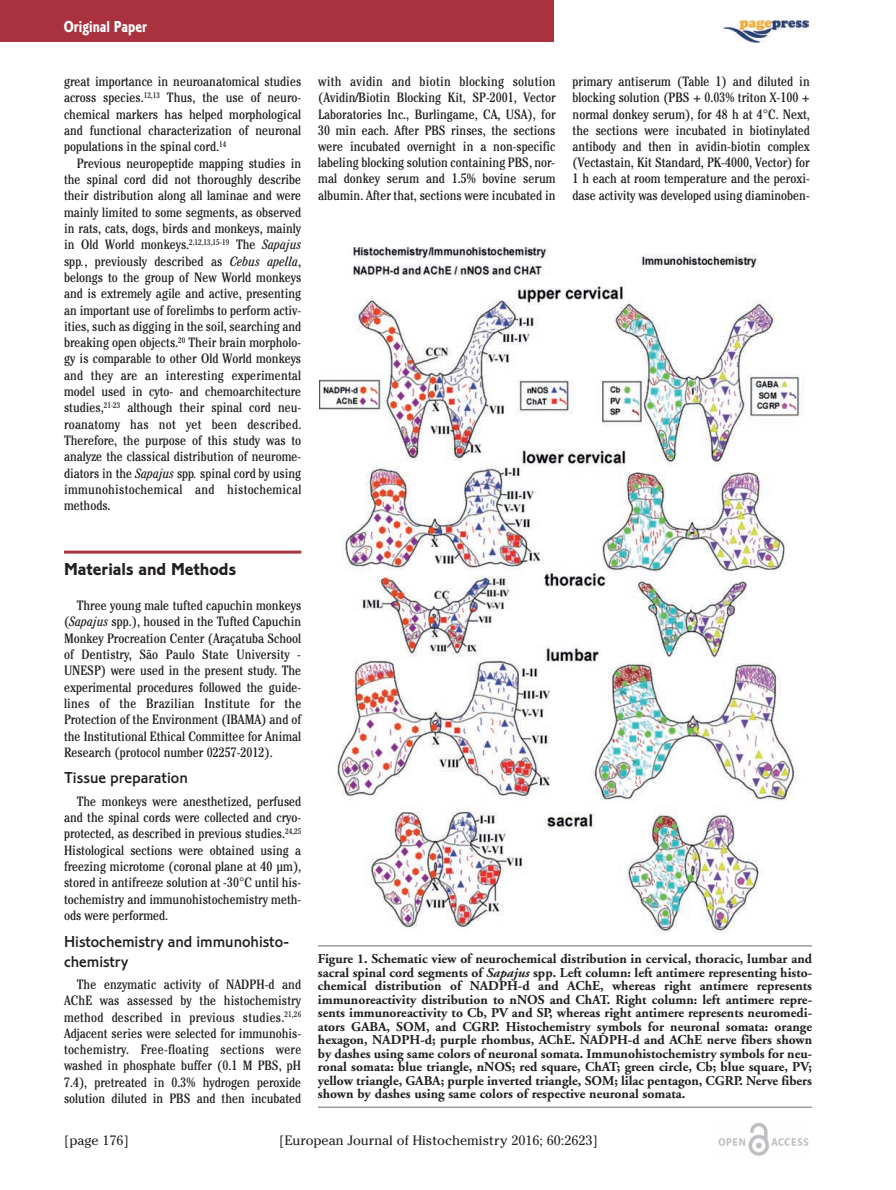
<style>
.page{position:relative;width:896px;height:1190px;background:#fff}
.page>*{position:absolute;margin:0;border:0;box-sizing:border-box;transform-origin:0 0}
.t1{font:18px "Corinthian Bold Plain";color:#231f20}
.t2{font:16.5px/20px "Corinthian Medium Plain";color:#231f20}
.t3{font:16.5px "Corinthian Bold Condensed Plain";color:#fff}
.t4{font:condensed 13.5px/16.4px "Cheltenham";color:#231f20;text-align:justify}
.t5{font:700 13.5px/13.5px "Adobe Garamond";color:#231f20;text-align:justify}
.t6{font:13.5px "Cheltenham";color:#231f20}
.s1{font-style:italic}
</style>
<div class="page">
<div style="left:0;top:0;width:553px;height:42px;background:#aa323f"></div>
<hr style="left:64px;top:551px;width:237px;height:3px;background:#aa323f">
<img style="left:718px;top:1123px;width:91px;height:33px">
<img style="left:723px;top:19px;width:84px;height:24px">
<hr style="left:318px;top:945px;width:493px;height:1px;background:#6c6d70">
<hr style="left:318px;top:1107px;width:493px;height:1px;background:#6c6d70">
<img style="left:319px;top:247px;width:485px;height:685px">
<p class="t3" style="left:64px;top:21px;width:85px">Original Paper</p>
<p class="t4" style="left:64px;top:75px;width:238px">great importance in neuroanatomical studies across species.<sup>12,13</sup> Thus, the use of neuro&shy;chemical markers has helped morphological and functional characterization of neuronal populations in the spinal cord.<sup>14</sup></p>
<p class="t4" style="left:64px;top:156px;width:239px;text-indent:13px">Previous neuropeptide mapping studies in the spinal cord did not thoroughly describe their distribution along all laminae and were mainly limited to some segments, as observed in rats, cats, dogs, birds and monkeys, mainly in Old World monkeys.<sup>2,12,13,15-19</sup> The <span class="s1">Sapajus </span>spp<span class="s1">.</span>, previously described as <span class="s1">Cebus apella</span>, belongs to the group of New World monkeys and is extremely agile and active, presenting an important use of forelimbs to perform activ&shy;ities, such as digging in the soil, searching and breaking open objects.<sup>20</sup> Their brain morpholo&shy;gy is comparable to other Old World monkeys and they are an interesting experimental model used in cyto- and chemoarchitecture studies,<sup>21-23</sup> although their spinal cord neu&shy;roanatomy has not yet been described.<br>Therefore, the purpose of this study was to analyze the classical distribution of neurome&shy;diators in the <span class="s1">Sapajus</span> spp<span class="s1">.</span> spinal cord by using immunohistochemical and histochemical methods.</p>
<p class="t4" style="left:318px;top:75px;width:239px">with avidin and biotin blocking solution (Avidin/Biotin Blocking Kit, SP-2001, Vector Laboratories Inc., Burlingame, CA, USA), for 30 min each. After PBS rinses, the sections were incubated overnight in a non-specific labeling blocking solution containing PBS, nor&shy;mal donkey serum and 1.5% bovine serum albumin. After that, sections were incubated in</p>
<p class="t4" style="left:572px;top:75px;width:239px">primary antiserum (Table 1) and diluted in blocking solution (PBS + 0.03% triton X-100 + normal donkey serum), for 48 h at 4°C. Next, the sections were incubated in biotinylated antibody and then in avidin-biotin complex (Vectastain, Kit Standard, PK-4000, Vector) for 1 h each at room temperature and the peroxi&shy;dase activity was developed using diaminoben-</p>
<h1 class="t1" style="left:64px;top:563px;width:173px">Materials and Methods</h1>
<p class="t4" style="left:64px;top:598px;width:239px;text-indent:13px">Three young male tufted capuchin monkeys (<span class="s1">Sapajus</span> spp.), housed in the Tufted Capuchin Monkey Procreation Center (Araçatuba School of Dentistry, São Paulo State University - UNESP) were used in the present study. The experimental procedures followed the guide&shy;lines of the Brazilian Institute for the Protection of the Environment (IBAMA) and of the Institutional Ethical Committee for Animal Research (protocol number 02257-2012).</p>
<p class="t2" style="left:64px;top:770px;width:125px">Tissue preparation</p>
<p class="t4" style="left:64px;top:794px;width:238px;text-indent:13px">The monkeys were anesthetized, perfused and the spinal cords were collected and cryo&shy;protected, as described in previous studies.<sup>24,25<br></sup>Histological sections were obtained using a freezing microtome (coronal plane at 40 µm), stored in antifreeze solution at -30°C until his&shy;tochemistry and immunohistochemistry meth&shy;ods were performed.</p>
<p class="t2" style="left:64px;top:933px;width:227px">Histochemistry and immunohisto&shy;chemistry</p>
<p class="t4" style="left:64px;top:977px;width:239px;text-indent:13px">The enzymatic activity of NADPH-d and AChE was assessed by the histochemistry method described in previous studies.<sup>21,26<br></sup>Adjacent series were selected for immunohis&shy;tochemistry. Free-floating sections were washed in phosphate buffer (0.1 M PBS, pH 7.4), pretreated in 0.3% hydrogen peroxide solution diluted in PBS and then incubated</p>
<p class="t5" style="left:318px;top:953px;width:495px">Figure 1. Schematic view of neurochemical distribution in cervical, thoracic, lumbar and sacral spinal cord segments of <span class="s1">Sapajus</span> spp. Left column: left antimere representing histo&shy;chemical distribution of NADPH-d and AChE, whereas right antimere represents immunoreactivity distribution to nNOS and ChAT. Right column: left antimere repre&shy;sents immunoreactivity to Cb, PV and SP, whereas right antimere represents neuromedi&shy;ators GABA, SOM, and CGRP. Histochemistry symbols for neuronal somata: orange hexagon, NADPH-d; purple rhombus, AChE. NADPH-d and AChE nerve fibers shown by dashes using same colors of neuronal somata. Immunohistochemistry symbols for neu&shy;ronal somata: blue triangle, nNOS; red square, ChAT; green circle, Cb; blue square, PV; yellow triangle, GABA; purple inverted triangle, SOM; lilac pentagon, CGRP. Nerve fibers shown by dashes using same colors of respective neuronal somata.</p>
<p class="t6" style="left:64px;top:1133px;width:66px">[page 176]</p>
<p class="t6" style="left:279px;top:1133px;width:320px">[European Journal of Histochemistry 2016; 60:2623]</p>
</div>
